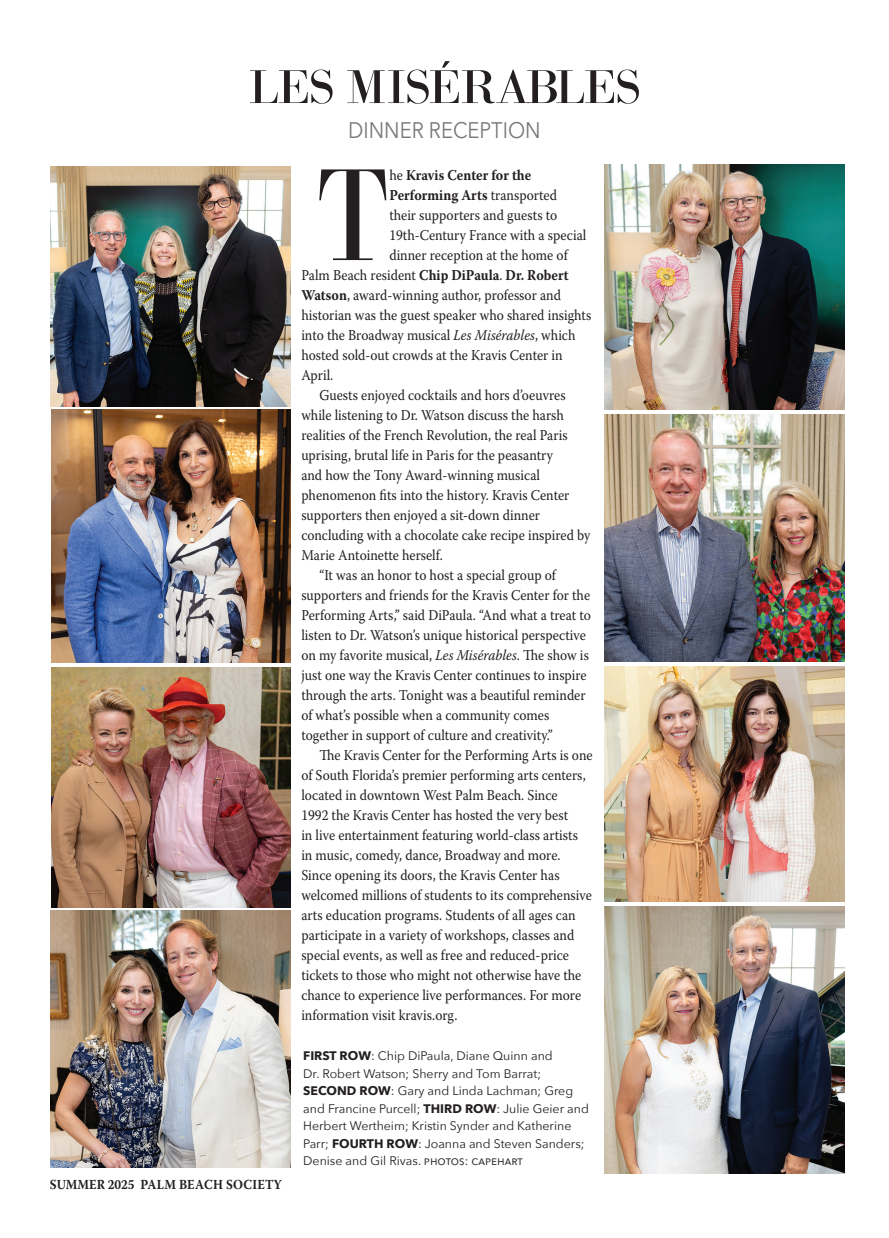
<style>
.page{position:relative;width:889px;height:1238px;background:#fff}
.page>*{position:absolute;margin:0;border:0;box-sizing:border-box;transform-origin:0 0}
.t1{font:138.25px "Bodidota";color:#231f20;scale:.82 1}
.t2{font:50px "Bodidota";letter-spacing:-.07em;color:#231f20}
.t3{font:22.5px "Avenir Next";color:#76787b;scale:.9 1}
.t4{font:15px "Warnock Pro";color:#231f20;scale:.9 1}
.t5{font:700 15px "Warnock Pro";color:#231f20;scale:.9 1}
.t6{font:700 13.75px "Warnock Pro";letter-spacing:.01em;color:#231f20;scale:.9 1}
.t7{font:12.38px/17.5px "Avenir Next";color:#231f20}
.s1{font-weight:400}
.s2{font-weight:700}
.s3{font-style:italic}
</style>
<div class="page">
<img style="left:50px;top:166px;width:240px;height:240px">
<img style="left:604px;top:165px;width:240px;height:245px">
<img style="left:52px;top:410px;width:238px;height:253px">
<img style="left:604px;top:414px;width:240px;height:248px">
<img style="left:52px;top:667px;width:238px;height:240px">
<img style="left:604px;top:667px;width:240px;height:235px">
<img style="left:51px;top:910px;width:240px;height:257px">
<img style="left:604px;top:906px;width:240px;height:267px">
<h2 class="t2" style="left:247px;top:60px;width:395px">LES MISÉRABLES</h2>
<h3 class="t3" style="left:348px;top:111px;width:215px">DINNER RECEPTION</h3>
<p class="t6" style="left:50px;top:1175px;width:259px">SUMMER 2025 PALM BEACH SOCIETY</p>
<h1 class="t1" style="left:316px;top:141px;width:91px">T</h1>
<p class="t5" style="left:389px;top:166px;width:159px"><span class="s1">he</span> Kravis Center for the</p>
<p class="t5" style="left:389px;top:186px;width:188px">Performing Arts <span class="s1">transported</span></p>
<p class="t4" style="left:389px;top:206px;width:188px">their supporters and guests to</p>
<p class="t4" style="left:389px;top:226px;width:220px">19th-Century France with a special</p>
<p class="t4" style="left:389px;top:246px;width:200px">dinner reception at the home of</p>
<p class="t5" style="left:301px;top:266px;width:299px"><span class="s1">Palm Beach resident</span> Chip DiPaula<span class="s1">.</span> Dr. Robert</p>
<p class="t4" style="left:301px;top:286px;width:290px"><span class="s2">Watson</span>, award-winning author, professor and</p>
<p class="t4" style="left:301px;top:306px;width:324px">historian was the guest speaker who shared insights</p>
<p class="t4" style="left:301px;top:326px;width:306px">into the Broadway musical <span class="s3">Les Misérables</span>, which</p>
<p class="t4" style="left:301px;top:346px;width:292px">hosted sold-out crowds at the Kravis Center in</p>
<p class="t4" style="left:301px;top:366px;width:37px">April.</p>
<p class="t4" style="left:319px;top:386px;width:275px">Guests enjoyed cocktails and hors d’oeuvres</p>
<p class="t4" style="left:301px;top:406px;width:293px">while listening to Dr. Watson discuss the harsh</p>
<p class="t4" style="left:301px;top:426px;width:297px">realities of the French Revolution, the real Paris</p>
<p class="t4" style="left:301px;top:446px;width:281px">uprising, brutal life in Paris for the peasantry</p>
<p class="t4" style="left:301px;top:466px;width:267px">and how the Tony Award-winning musical</p>
<p class="t4" style="left:301px;top:486px;width:299px">phenomenon fits into the history. Kravis Center</p>
<p class="t4" style="left:301px;top:506px;width:267px">supporters then enjoyed a sit-down dinner</p>
<p class="t4" style="left:301px;top:526px;width:323px">concluding with a chocolate cake recipe inspired by</p>
<p class="t4" style="left:301px;top:546px;width:159px">Marie Antoinette herself.</p>
<p class="t4" style="left:319px;top:566px;width:264px">“It was an honor to host a special group of</p>
<p class="t4" style="left:301px;top:586px;width:322px">supporters and friends for the Kravis Center for the</p>
<p class="t4" style="left:301px;top:606px;width:323px">Performing Arts,” said DiPaula. “And what a treat to</p>
<p class="t4" style="left:301px;top:626px;width:318px">listen to Dr. Watson’s unique historical perspective</p>
<p class="t4" style="left:301px;top:646px;width:321px">on my favorite musical, <span class="s3">Les Misérables</span>. The show is</p>
<p class="t4" style="left:301px;top:666px;width:319px">just one way the Kravis Center continues to inspire</p>
<p class="t4" style="left:301px;top:686px;width:317px">through the arts. Tonight was a beautiful reminder</p>
<p class="t4" style="left:301px;top:706px;width:277px">of what’s possible when a community comes</p>
<p class="t4" style="left:301px;top:726px;width:281px">together in support of culture and creativity.”</p>
<p class="t4" style="left:319px;top:746px;width:305px">The Kravis Center for the Performing Arts is one</p>
<p class="t4" style="left:301px;top:766px;width:318px">of South Florida’s premier performing arts centers,</p>
<p class="t4" style="left:301px;top:786px;width:286px">located in downtown West Palm Beach. Since</p>
<p class="t4" style="left:301px;top:806px;width:298px">1992 the Kravis Center has hosted the very best</p>
<p class="t4" style="left:301px;top:826px;width:309px">in live entertainment featuring world-class artists</p>
<p class="t4" style="left:301px;top:846px;width:289px">in music, comedy, dance, Broadway and more.</p>
<p class="t4" style="left:301px;top:866px;width:288px">Since opening its doors, the Kravis Center has</p>
<p class="t4" style="left:301px;top:886px;width:324px">welcomed millions of students to its comprehensive</p>
<p class="t4" style="left:301px;top:906px;width:306px">arts education programs. Students of all ages can</p>
<p class="t4" style="left:301px;top:926px;width:305px">participate in a variety of workshops, classes and</p>
<p class="t4" style="left:301px;top:946px;width:299px">special events, as well as free and reduced-price</p>
<p class="t4" style="left:301px;top:966px;width:313px">tickets to those who might not otherwise have the</p>
<p class="t4" style="left:301px;top:986px;width:312px">chance to experience live performances. For more</p>
<p class="t4" style="left:301px;top:1006px;width:175px">information visit kravis.org.</p>
<p class="t7" style="left:303px;top:1046px;width:287px"><span class="s2">FIRST ROW</span>: Chip DiPaula, Diane Quinn and<br>Dr. Robert Watson; Sherry and Tom Barrat; <span class="s2">SECOND ROW</span>: Gary and Linda Lachman; Greg and Francine Purcell; <span class="s2">THIRD ROW</span>: Julie Geier and Herbert Wertheim; Kristin Synder and Katherine Parr; <span class="s2">FOURTH ROW</span>: Joanna and Steven Sanders; Denise and Gil Rivas. photos: capehart</p>
</div>
